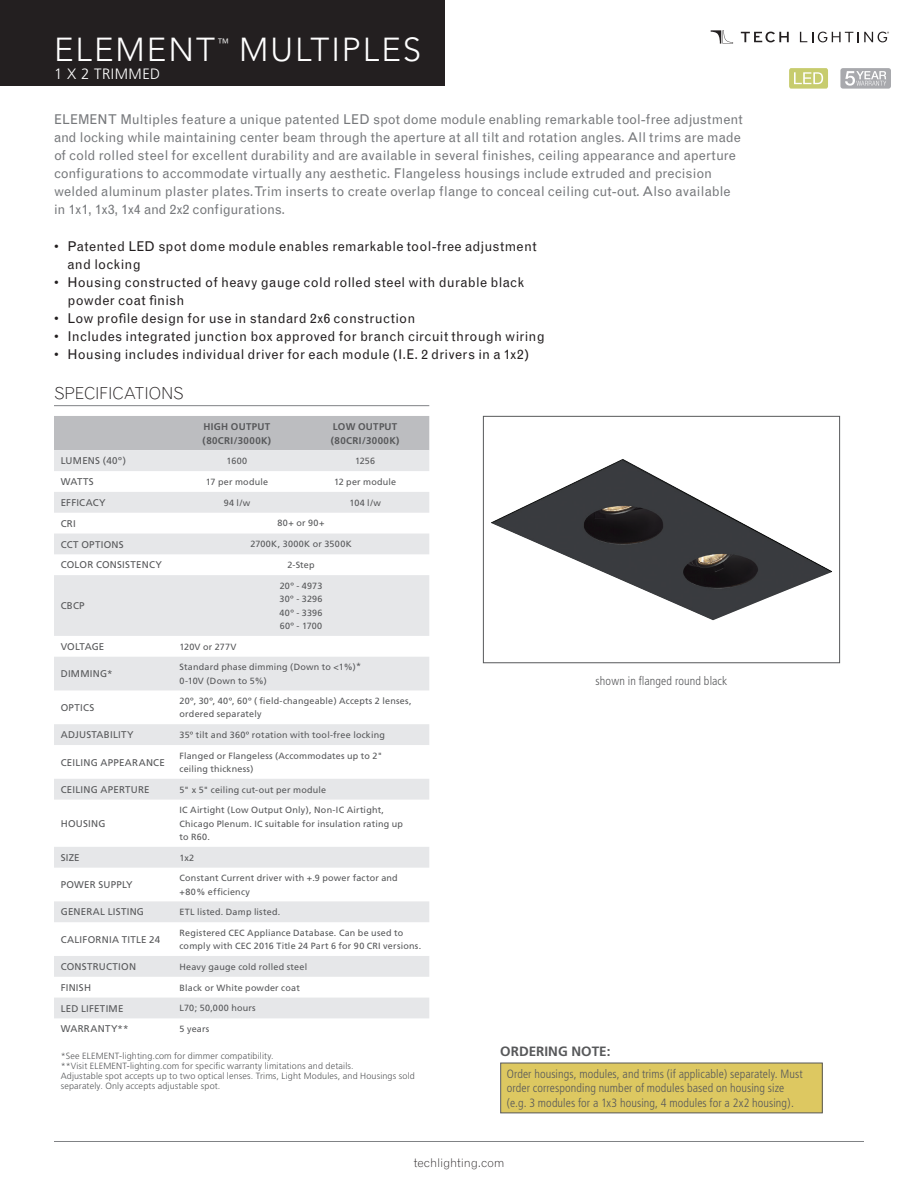
<style>
.page{position:relative;width:918px;height:1188px;background:#fff}
.page>*{position:absolute;margin:0;border:0;box-sizing:border-box;transform-origin:0 0}
.t1{font:300 33px "Avenir";letter-spacing:.06em;color:#fff}
.Spec_Header{font:300 16.5px "Grotesque";letter-spacing:-.015em;color:#231f20}
.t2{font:300 15px "Frutiger";letter-spacing:.03em;color:#fff}
.t3{font:13.5px/18px "Grotesque";color:#76787b}
.t4{font:13.5px/18px "Grotesque";letter-spacing:.015em;color:#231f20}
.t5{font:700 13.5px "Frutiger";color:#57585a}
.image_points{font:300 condensed 12px/14.4px "Frutiger";letter-spacing:.01em;color:#57585a}
.t6{font:300 12px "Grotesque";letter-spacing:-.01em;color:#231f20}
.t7{font:300 12px "Avenir";color:#fff}
.t8{font:9.75px "Frutiger";letter-spacing:.025em;color:#57585a}
.Spec_Titles_-_Center{font:700 9.75px/13.5px "Frutiger";letter-spacing:.03em;color:#57585a}
.t9{font:9.75px "Frutiger";color:#57585a}
.Spec_Titles_-_Center-2{font:9px/13.5px "Frutiger";letter-spacing:.02em;color:#57585a}
.t10{font:300 9px/9.8px "Frutiger";letter-spacing:.015em;color:#57585a}
</style>
<div class="page">
<div style="left:0;top:0;width:446px;height:86px;background:#231f20"></div>
<hr style="left:54px;top:1141px;width:810px;height:1px;background:#808285">
<div style="left:840px;top:68px;width:51px;height:21px;background:#a8a9ad;border-radius:3px"></div>
<svg style="left:845px;top:71px;width:41px;height:15px"></svg>
<div style="left:789px;top:68px;width:39px;height:21px;background:#c7cc6e;border-radius:2px"></div>
<svg style="left:794px;top:72px;width:29px;height:12px"></svg>
<svg style="left:741px;top:32px;width:48px;height:10px"></svg>
<svg style="left:800px;top:32px;width:89px;height:10px"></svg>
<svg style="left:711px;top:30px;width:22px;height:14px"></svg>
<img style="left:491px;top:459px;width:341px;height:161px">
<div style="left:483px;top:416px;width:357px;height:247px;border:1px solid #57585a"></div>
<hr style="left:54px;top:405px;width:375px;height:1px;background:#808285">
<div style="left:54px;top:416px;width:375px;height:34px;background:#bcbdc0"></div>
<svg style="left:54px;top:450px;width:375px;height:568px"></svg>
<div style="left:501px;top:1063px;width:321px;height:50px;background:#ddc861"></div>
<div style="left:500px;top:1063px;width:323px;height:50px;border:1px solid #57585a"></div>
<h1 class="t1" style="left:54px;top:31px;width:163px">ELEMENT</h1>
<h3 class="t7" style="left:217px;top:35px;width:13px">™</h3>
<h1 class="t1" style="left:239px;top:31px;width:184px">MULTIPLES</h1>
<h3 class="t2" style="left:54px;top:65px;width:108px">1 X 2 TRIMMED</h3>
<p class="t3" style="left:54px;top:110px;width:690px">ELEMENT Multiples feature a unique patented LED spot dome module enabling remarkable tool-free adjustment and locking while maintaining center beam through the aperture at all tilt and rotation angles. All trims are made of cold rolled steel for excellent durability and are available in several finishes, ceiling appearance and aperture configurations to accommodate virtually any aesthetic. Flangeless housings include extruded and precision welded aluminum plaster plates. Trim inserts to create overlap flange to conceal ceiling cut-out. Also available in 1x1, 1x3, 1x4 and 2x2 configurations.</p>
<p class="t4" style="left:68px;top:237px;width:471px;text-indent:-14px">• Patented LED spot dome module enables remarkable tool-free adjustment and locking</p>
<p class="t4" style="left:68px;top:273px;width:458px;text-indent:-14px">• Housing constructed of heavy gauge cold rolled steel with durable black powder coat finish</p>
<p class="t4" style="left:54px;top:309px;width:363px">• Low profile design for use in standard 2x6 construction</p>
<p class="t4" style="left:54px;top:327px;width:492px">• Includes integrated junction box approved for branch circuit through wiring</p>
<p class="t4" style="left:54px;top:345px;width:477px">• Housing includes individual driver for each module (I.E. 2 drivers in a 1x2)</p>
<p class="Spec_Header" style="left:54px;top:383px;width:131px">SPECIFICATIONS</p>
<p class="Spec_Titles_-_Center" style="left:203px;top:420px;width:70px">HIGH OUTPUT (80CRI/3000K)</p>
<p class="Spec_Titles_-_Center" style="left:331px;top:420px;width:70px">LOW OUTPUT (80CRI/3000K)</p>
<p class="t8" style="left:61px;top:455px;width:67px">LUMENS (40º)</p>
<p class="Spec_Titles_-_Center-2" style="left:227px;top:454px;width:22px">1600</p>
<p class="Spec_Titles_-_Center-2" style="left:355px;top:454px;width:22px">1256</p>
<p class="t8" style="left:61px;top:476px;width:35px">WATTS</p>
<p class="Spec_Titles_-_Center-2" style="left:206px;top:475px;width:64px">17 per module</p>
<p class="Spec_Titles_-_Center-2" style="left:334px;top:475px;width:64px">12 per module</p>
<p class="t8" style="left:61px;top:497px;width:47px">EFFICACY</p>
<p class="Spec_Titles_-_Center-2" style="left:224px;top:496px;width:28px">94 l/w</p>
<p class="Spec_Titles_-_Center-2" style="left:349px;top:496px;width:33px">104 l/w</p>
<p class="t8" style="left:61px;top:518px;width:17px">CRI</p>
<p class="Spec_Titles_-_Center-2" style="left:277px;top:517px;width:49px">80+ or 90+</p>
<p class="t8" style="left:61px;top:538px;width:65px">CCT OPTIONS</p>
<p class="Spec_Titles_-_Center-2" style="left:250px;top:537px;width:103px">2700K, 3000K or 3500K</p>
<p class="t8" style="left:61px;top:559px;width:103px">COLOR CONSISTENCY</p>
<p class="Spec_Titles_-_Center-2" style="left:287px;top:558px;width:29px">2-Step</p>
<p class="t8" style="left:61px;top:600px;width:25px">CBCP</p>
<p class="Spec_Titles_-_Center-2" style="left:280px;top:579px;width:44px">20º - 4973</p>
<p class="Spec_Titles_-_Center-2" style="left:280px;top:592px;width:45px">30º - 3296</p>
<p class="Spec_Titles_-_Center-2" style="left:279px;top:606px;width:45px">40º - 3396</p>
<p class="Spec_Titles_-_Center-2" style="left:280px;top:619px;width:44px">60º - 1700</p>
<p class="t9" style="left:61px;top:641px;width:45px">VOLTAGE</p>
<p class="Spec_Titles_-_Center-2" style="left:180px;top:640px;width:59px">120V or 277V</p>
<p class="t8" style="left:61px;top:668px;width:53px">DIMMING*</p>
<p class="Spec_Titles_-_Center-2" style="left:180px;top:660px;width:183px">Standard phase dimming (Down to &lt;1%)*<br>0-10V (Down to 5%)</p>
<p class="t8" style="left:61px;top:702px;width:35px">OPTICS</p>
<p class="Spec_Titles_-_Center-2" style="left:180px;top:694px;width:234px">20º, 30º, 40º, 60º ( field-changeable) Accepts 2 lenses, ordered separately</p>
<p class="t8" style="left:61px;top:729px;width:74px">ADJUSTABILITY</p>
<p class="Spec_Titles_-_Center-2" style="left:180px;top:728px;width:207px">35º tilt and 360º rotation with tool-free locking</p>
<p class="t8" style="left:61px;top:756px;width:106px">CEILING APPEARANCE</p>
<p class="Spec_Titles_-_Center-2" style="left:180px;top:749px;width:204px">Flanged or Flangeless (Accommodates up to 2" ceiling thickness)</p>
<p class="t8" style="left:61px;top:784px;width:90px">CEILING APERTURE</p>
<p class="Spec_Titles_-_Center-2" style="left:180px;top:783px;width:148px">5" x 5" ceiling cut-out per module</p>
<p class="t8" style="left:61px;top:818px;width:46px">HOUSING</p>
<p class="Spec_Titles_-_Center-2" style="left:180px;top:803px;width:225px">IC Airtight (Low Output Only), Non-IC Airtight,<br>Chicago Plenum. IC suitable for insulation rating up to R60.</p>
<p class="t8" style="left:61px;top:852px;width:20px">SIZE</p>
<p class="Spec_Titles_-_Center-2" style="left:180px;top:851px;width:16px">1x2</p>
<p class="t8" style="left:61px;top:879px;width:74px">POWER SUPPLY</p>
<p class="Spec_Titles_-_Center-2" style="left:180px;top:871px;width:220px">Constant Current driver with +.9 power factor and +80% efficiency</p>
<p class="t8" style="left:61px;top:906px;width:85px">GENERAL LISTING</p>
<p class="Spec_Titles_-_Center-2" style="left:180px;top:905px;width:102px">ETL listed. Damp listed.</p>
<p class="t8" style="left:61px;top:934px;width:101px">CALIFORNIA TITLE 24</p>
<p class="Spec_Titles_-_Center-2" style="left:180px;top:926px;width:243px">Registered CEC Appliance Database. Can be used to comply with CEC 2016 Title 24 Part 6 for 90 CRI versions.</p>
<p class="t8" style="left:61px;top:961px;width:77px">CONSTRUCTION</p>
<p class="Spec_Titles_-_Center-2" style="left:180px;top:960px;width:129px">Heavy gauge cold rolled steel</p>
<p class="t8" style="left:61px;top:982px;width:32px">FINISH</p>
<p class="Spec_Titles_-_Center-2" style="left:180px;top:981px;width:122px">Black or White powder coat</p>
<p class="t8" style="left:61px;top:1003px;width:64px">LED LIFETIME</p>
<p class="Spec_Titles_-_Center-2" style="left:180px;top:1002px;width:78px">L70; 50,000 hours</p>
<p class="t8" style="left:61px;top:1023px;width:69px">WARRANTY**</p>
<p class="Spec_Titles_-_Center-2" style="left:180px;top:1022px;width:31px">5 years</p>
<p class="t10" style="left:61px;top:1052px;width:356px">*See ELEMENT-lighting.com for dimmer compatibility.<br>**Visit ELEMENT-lighting.com for specific warranty limitations and details.<br>Adjustable spot accepts up to two optical lenses. Trims, Light Modules, and Housings sold separately. Only accepts adjustable spot.</p>
<p class="image_points" style="left:596px;top:674px;width:133px">shown in flanged round black</p>
<p class="t5" style="left:500px;top:1044px;width:112px">ORDERING NOTE:</p>
<p class="image_points" style="left:507px;top:1067px;width:298px">Order housings, modules, and trims (if applicable) separately. Must order corresponding number of modules based on housing size (e.g. 3 modules for a 1x3 housing, 4 modules for a 2x2 housing).</p>
<h3 class="t6" style="left:414px;top:1155px;width:92px">techlighting.com</h3>
</div>
